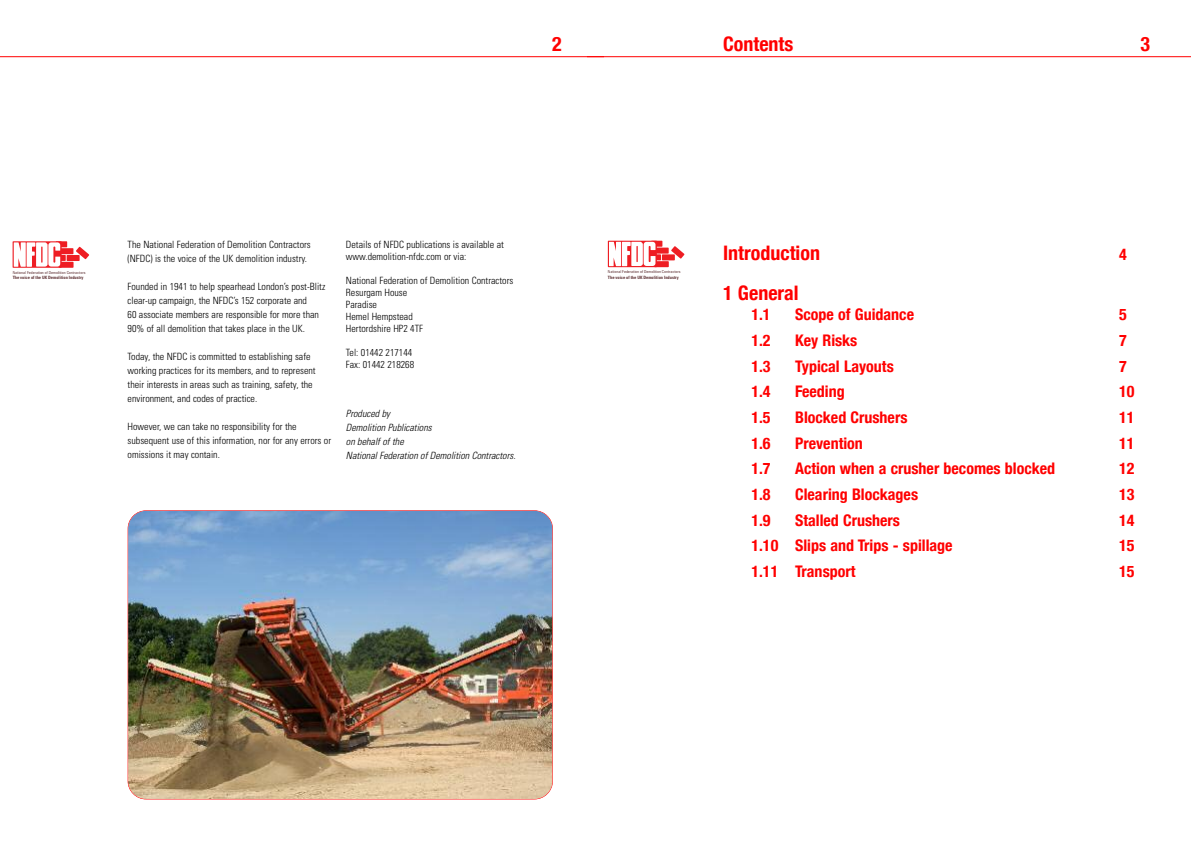
<style>
.page{position:relative;width:1191px;height:842px;background:#fff}
.page>*{position:absolute;margin:0;border:0;box-sizing:border-box;transform-origin:0 0}
.t1{font:700 condensed 20px "Helvetica Neue";color:#f00}
.t2{font:700 condensed 16px "Helvetica Neue";color:#f00}
.t3{font:300 condensed 10px/14px "Univers";color:#000}
.t4{font:italic 300 condensed 10px/14px "Univers";color:#000}
.t5{font:700 condensed 4.4px "Univers";color:#603336}
.t6{font:condensed 4px "Univers";color:#603336}
</style>
<div class="page">
<hr style="left:0;top:57px;width:604px;height:1px;background:#f00">
<hr style="left:587px;top:57px;width:604px;height:1px;background:#f00">
<div style="left:651px;top:241px;width:11px;height:6px;background:#ee1d23"></div>
<div style="left:648px;top:254px;width:13px;height:6px;background:#ee1d23"></div>
<svg style="left:608px;top:241px;width:49px;height:26px"></svg>
<div style="left:654px;top:261px;width:15px;height:6px;background:#ee1d23"></div>
<svg style="left:609px;top:242px;width:46px;height:24px"></svg>
<div style="left:662px;top:254px;width:13px;height:6px;background:#ee1d23"></div>
<div style="left:656px;top:248px;width:12px;height:6px;background:#ee1d23"></div>
<svg style="left:671px;top:246px;width:13px;height:13px"></svg>
<div style="left:56px;top:241px;width:11px;height:6px;background:#ee1d23"></div>
<div style="left:53px;top:255px;width:13px;height:6px;background:#ee1d23"></div>
<svg style="left:13px;top:241px;width:49px;height:27px"></svg>
<div style="left:59px;top:262px;width:15px;height:6px;background:#ee1d23"></div>
<svg style="left:14px;top:242px;width:46px;height:25px"></svg>
<div style="left:67px;top:255px;width:13px;height:6px;background:#ee1d23"></div>
<div style="left:61px;top:248px;width:12px;height:6px;background:#ee1d23"></div>
<svg style="left:76px;top:247px;width:13px;height:12px"></svg>
<img style="left:128px;top:511px;width:424px;height:288px;border-radius:18px">
<div style="left:128px;top:510px;width:425px;height:289px;border:1px solid #f00;border-radius:19px"></div>
<h1 class="t1" style="left:552px;top:32px;width:11px">2</h1>
<h1 class="t1" style="left:723px;top:31px;width:72px">Contents</h1>
<h1 class="t1" style="left:1140px;top:31px;width:11px">3</h1>
<p class="t6" style="left:13px;top:271px;width:74px">National Federation of Demolition Contractors</p>
<p class="t5" style="left:13px;top:276px;width:72px">The voice of the UK Demolition Industry</p>
<p class="t3" style="left:128px;top:239px;width:185px">The National Federation of Demolition Contractors (NFDC) is the voice of the UK demolition industry.</p>
<p class="t3" style="left:128px;top:281px;width:199px">Founded in 1941 to help spearhead London’s post-Blitz clear-up campaign, the NFDC’s 152 corporate and<br>60 associate members are responsible for more than 90% of all demolition that takes place in the UK.</p>
<p class="t3" style="left:128px;top:351px;width:190px">Today, the NFDC is committed to establishing safe working practices for its members, and to represent their interests in areas such as training, safety, the environment, and codes of practice.</p>
<p class="t3" style="left:128px;top:421px;width:205px">However, we can take no responsibility for the subsequent use of this information, nor for any errors or omissions it may contain.</p>
<p class="t3" style="left:346px;top:240px;width:159px;line-height:12px">Details of NFDC publications is available at www.demolition-nfdc.com or via:</p>
<p class="t3" style="left:346px;top:276px;width:169px;line-height:12px">National Federation of Demolition Contractors<br>Resurgam House<br>Paradise<br>Hemel Hempstead<br>Hertordshire HP2 4TF</p>
<p class="t3" style="left:346px;top:348px;width:70px;line-height:12px">Tel: 01442 217144<br>Fax: 01442 218268</p>
<p class="t4" style="left:346px;top:408px;width:171px">Produced by<br>Demolition Publications<br>on behalf of the<br>National Federation of Demolition Contractors.</p>
<p class="t6" style="left:608px;top:270px;width:74px">National Federation of Demolition Contractors</p>
<p class="t5" style="left:608px;top:275px;width:72px">The voice of the UK Demolition Industry</p>
<h1 class="t1" style="left:723px;top:241px;width:98px">Introduction</h1>
<h2 class="t2" style="left:1119px;top:245px;width:9px">4</h2>
<h1 class="t1" style="left:723px;top:281px;width:77px">1 General</h1>
<h2 class="t2" style="left:751px;top:305px;width:21px">1.1</h2>
<h2 class="t2" style="left:795px;top:305px;width:120px">Scope of Guidance</h2>
<h2 class="t2" style="left:1119px;top:305px;width:9px">5</h2>
<h2 class="t2" style="left:751px;top:330px;width:21px">1.2</h2>
<h2 class="t2" style="left:795px;top:330px;width:64px">Key Risks</h2>
<h2 class="t2" style="left:1119px;top:330px;width:9px">7</h2>
<h2 class="t2" style="left:751px;top:356px;width:21px">1.3</h2>
<h2 class="t2" style="left:795px;top:356px;width:100px">Typical Layouts</h2>
<h2 class="t2" style="left:1119px;top:356px;width:9px">7</h2>
<h2 class="t2" style="left:751px;top:382px;width:21px">1.4</h2>
<h2 class="t2" style="left:795px;top:382px;width:51px">Feeding</h2>
<h2 class="t2" style="left:1119px;top:382px;width:17px">10</h2>
<h2 class="t2" style="left:751px;top:407px;width:21px">1.5</h2>
<h2 class="t2" style="left:795px;top:407px;width:114px">Blocked Crushers</h2>
<h2 class="t2" style="left:1119px;top:407px;width:17px">11</h2>
<h2 class="t2" style="left:751px;top:433px;width:21px">1.6</h2>
<h2 class="t2" style="left:795px;top:433px;width:69px">Prevention</h2>
<h2 class="t2" style="left:1119px;top:433px;width:17px">11</h2>
<h2 class="t2" style="left:751px;top:459px;width:21px">1.7</h2>
<h2 class="t2" style="left:795px;top:459px;width:262px">Action when a crusher becomes blocked</h2>
<h2 class="t2" style="left:1119px;top:459px;width:17px">12</h2>
<h2 class="t2" style="left:751px;top:484px;width:21px">1.8</h2>
<h2 class="t2" style="left:795px;top:484px;width:124px">Clearing Blockages</h2>
<h2 class="t2" style="left:1119px;top:484px;width:17px">13</h2>
<h2 class="t2" style="left:751px;top:510px;width:21px">1.9</h2>
<h2 class="t2" style="left:795px;top:510px;width:106px">Stalled Crushers</h2>
<h2 class="t2" style="left:1119px;top:510px;width:17px">14</h2>
<h2 class="t2" style="left:751px;top:536px;width:203px">1.10 Slips and Trips - spillage</h2>
<h2 class="t2" style="left:1119px;top:536px;width:17px">15</h2>
<h2 class="t2" style="left:751px;top:561px;width:106px">1.11 Transport</h2>
<h2 class="t2" style="left:1119px;top:561px;width:17px">15</h2>
</div>
